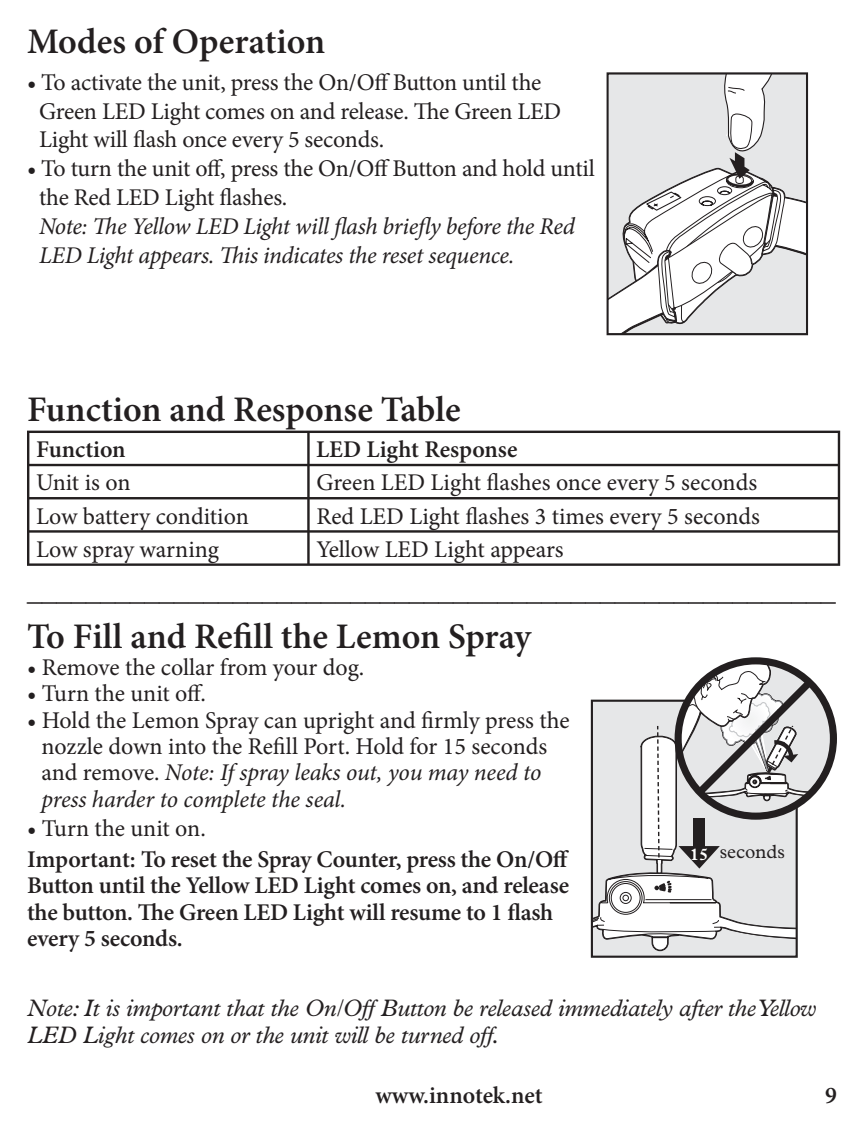
<style>
.page{position:relative;width:864px;height:1134px;background:#fff}
.page>*{position:absolute;margin:0;border:0;box-sizing:border-box;transform-origin:0 0}
.t1{font:600 36px "Minion Pro";color:#231f20}
.t2{font:700 30px "Plantin";color:#231f20}
.t3{font:24px/28.8px "Minion Pro";letter-spacing:-.01em;color:#231f20}
.t4{font:600 24px/26.4px "Minion Pro";letter-spacing:-.01em;color:#231f20}
.t5{font:italic 24px/27px "Plantin";letter-spacing:-.01em;color:#231f20}
.t6{font:italic 24px/28.8px "Minion Pro";letter-spacing:-.015em;color:#231f20}
.t7{font:19.2px "Plantin";color:#231f20}
.s1{font-style:italic}
.s2{font-weight:700;font-size:17.1px;color:#fff}
</style>
<div class="page">
<hr style="left:27px;top:431px;width:281px;height:2px;background:#231f20">
<hr style="left:27px;top:433px;width:2px;height:31px;background:#231f20">
<hr style="left:308px;top:431px;width:532px;height:2px;background:#231f20">
<hr style="left:307px;top:433px;width:3px;height:31px;background:#231f20">
<hr style="left:838px;top:433px;width:2px;height:31px;background:#231f20">
<hr style="left:27px;top:464px;width:281px;height:2px;background:#231f20">
<hr style="left:27px;top:466px;width:2px;height:31px;background:#231f20">
<hr style="left:308px;top:464px;width:532px;height:2px;background:#231f20">
<hr style="left:307px;top:466px;width:3px;height:31px;background:#231f20">
<hr style="left:838px;top:466px;width:2px;height:31px;background:#231f20">
<hr style="left:27px;top:497px;width:281px;height:2px;background:#231f20">
<hr style="left:27px;top:499px;width:2px;height:31px;background:#231f20">
<hr style="left:308px;top:497px;width:532px;height:2px;background:#231f20">
<hr style="left:307px;top:499px;width:3px;height:31px;background:#231f20">
<hr style="left:838px;top:499px;width:2px;height:31px;background:#231f20">
<hr style="left:27px;top:530px;width:281px;height:3px;background:#231f20">
<hr style="left:27px;top:533px;width:2px;height:30px;background:#231f20">
<hr style="left:308px;top:530px;width:532px;height:3px;background:#231f20">
<hr style="left:307px;top:533px;width:3px;height:30px;background:#231f20">
<hr style="left:838px;top:533px;width:2px;height:30px;background:#231f20">
<hr style="left:27px;top:563px;width:281px;height:3px;background:#231f20">
<hr style="left:308px;top:563px;width:532px;height:3px;background:#231f20">
<svg style="left:608px;top:73px;width:199px;height:263px"></svg>
<svg style="left:594px;top:950px;width:201px;height:5px"></svg>
<svg style="left:592px;top:661px;width:241px;height:289px"></svg>
<h1 class="t1" style="left:27px;top:27px;width:300px">Modes of Operation</h1>
<p class="t3" style="left:39px;top:70px;width:524px;text-indent:-12px">• To activate the unit, press the On/Off Button until the<br>Green LED Light comes on and release. The Green LED<br>Light will flash once every 5 seconds.</p>
<p class="t3" style="left:39px;top:156px;width:557px;text-indent:-12px">• To turn the unit off, press the On/Off Button and hold until the Red LED Light flashes.</p>
<p class="t6" style="left:39px;top:214px;width:537px">Note: The Yellow LED Light will flash briefly before the Red<br>LED Light appears. This indicates the reset sequence.</p>
<h1 class="t1" style="left:27px;top:395px;width:435px">Function and Response Table</h1>
<p class="t4" style="left:36px;top:438px;width:91px">Function</p>
<p class="t4" style="left:316px;top:438px;width:203px">LED Light Response</p>
<p class="t3" style="left:36px;top:470px;width:96px">Unit is on</p>
<p class="t3" style="left:316px;top:470px;width:442px">Green LED Light flashes once every 5 seconds</p>
<p class="t3" style="left:36px;top:504px;width:214px">Low battery condition</p>
<p class="t3" style="left:316px;top:504px;width:445px">Red LED Light flashes 3 times every 5 seconds</p>
<p class="t3" style="left:36px;top:537px;width:184px">Low spray warning</p>
<p class="t3" style="left:316px;top:537px;width:249px">Yellow LED Light appears</p>
<p class="t2" style="left:27px;top:579px;width:810px">_______________________________________________________</p>
<h1 class="t1" style="left:27px;top:622px;width:506px">To Fill and Refill the Lemon Spray</h1>
<p class="t3" style="left:27px;top:655px;width:339px">• Remove the collar from your dog.</p>
<p class="t3" style="left:27px;top:681px;width:181px">• Turn the unit off.</p>
<p class="t3" style="left:41px;top:709px;width:530px;line-height:26.4px;text-indent:-14px">• Hold the Lemon Spray can upright and firmly press the nozzle down into the Refill Port. Hold for 15 seconds and remove. <span class="s1">Note: If spray leaks out, you may need to press harder to complete the seal.</span></p>
<p class="t3" style="left:27px;top:816px;width:180px">• Turn the unit on.</p>
<p class="t4" style="left:27px;top:848px;width:544px">Important: To reset the Spray Counter, press the On/Off Button until the Yellow LED Light comes on, and release the button. The Green LED Light will resume to 1 flash every 5 seconds.</p>
<p class="t7" style="left:690px;top:845px;width:96px"><span class="s2">15</span> seconds</p>
<p class="t5" style="left:27px;top:996px;width:791px">Note: It is important that the On/Off Button be released immediately after the Yellow<br>LED Light comes on or the unit will be turned off.</p>
<p class="t4" style="left:375px;top:1084px;width:169px">www.innotek.net</p>
<p class="t4" style="left:825px;top:1084px;width:13px">9</p>
</div>
